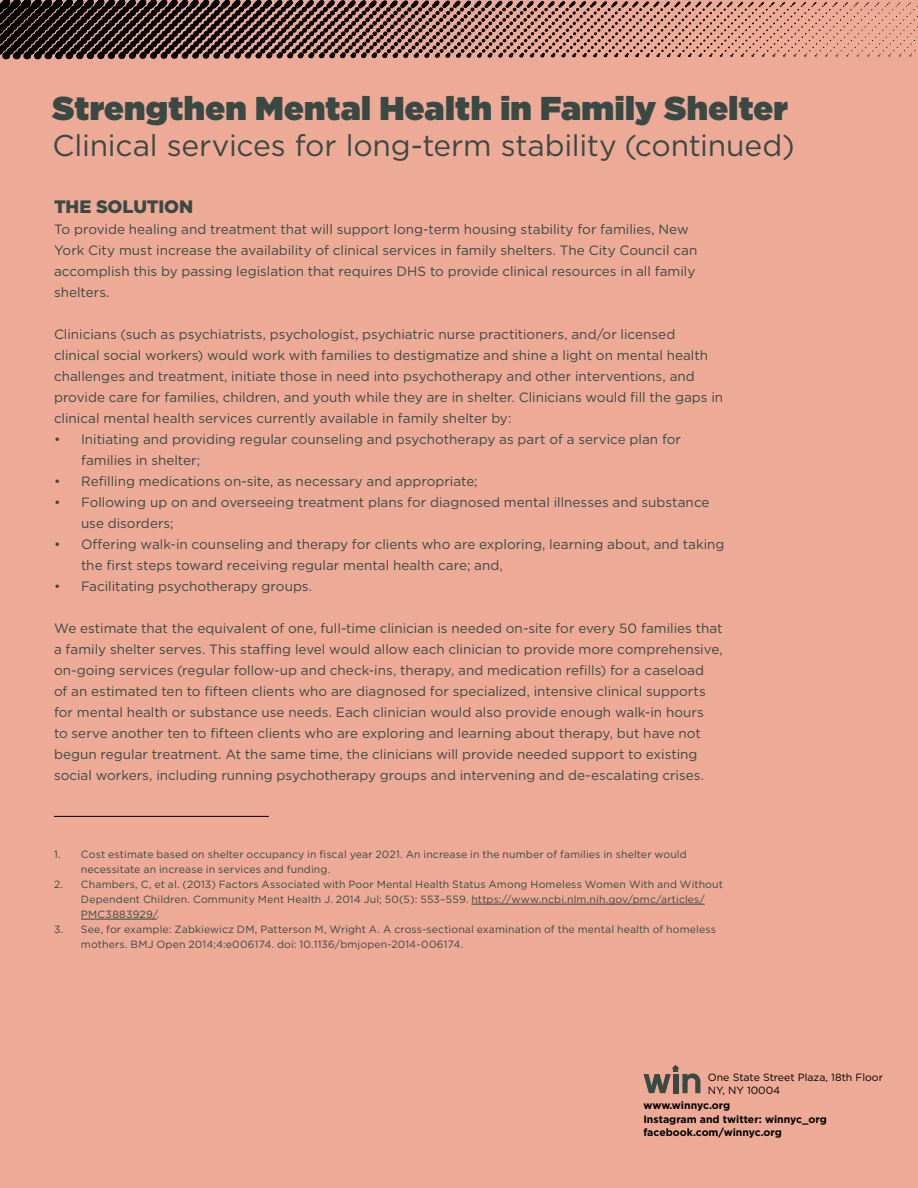
<style>
.page{position:relative;width:918px;height:1188px;background:#edaa97}
.page>*{position:absolute;margin:0;border:0;box-sizing:border-box;transform-origin:0 0}
.t1{font:900 33px "Gotham";letter-spacing:.01em;color:#3a4943}
.t2{font:30px "Gotham";letter-spacing:-.01em;color:#3a4943}
.t3{font:900 18px "Gotham";letter-spacing:-.01em;color:#3a4943}
.t4{font:13.5px/21px "Gotham";color:#3a4943}
.t5{font:10.5px/15px "Gotham";letter-spacing:.01em;color:#3a4943}
.t6{font:700 10.5px/13.5px "Gotham";color:#000}
.t7{font:10.5px/13.5px "Gotham";color:#000}
</style>
<div class="page">
<hr style="left:471px;top:904px;width:234px;height:1px;background:#3a4943">
<hr style="left:81px;top:919px;width:76px;height:1px;background:#3a4943">
<svg style="left:0;top:0;width:918px;height:60px"></svg>
<hr style="left:54px;top:816px;width:215px;height:1px;background:#000">
<svg style="left:643px;top:1065px;width:57px;height:28px"></svg>
<h1 class="t1" style="left:53px;top:85px;width:737px">Strengthen Mental Health in Family Shelter</h1>
<h2 class="t2" style="left:53px;top:126px;width:744px">Clinical services for long-term stability (continued)</h2>
<h3 class="t3" style="left:54px;top:194px;width:141px">THE SOLUTION</h3>
<p class="t4" style="left:54px;top:219px;width:645px">To provide healing and treatment that will support long-term housing stability for families, New York City must increase the availability of clinical services in family shelters. The City Council can accomplish this by passing legislation that requires DHS to provide clinical resources in all family shelters.</p>
<p class="t4" style="left:54px;top:324px;width:671px">Clinicians (such as psychiatrists, psychologist, psychiatric nurse practitioners, and/or licensed clinical social workers) would work with families to destigmatize and shine a light on mental health challenges and treatment, initiate those in need into psychotherapy and other interventions, and provide care for families, children, and youth while they are in shelter. Clinicians would fill the gaps in clinical mental health services currently available in family shelter by:</p>
<p class="t4" style="left:81px;top:429px;width:602px;text-indent:-27px">• Initiating and providing regular counseling and psychotherapy as part of a service plan for families in shelter;</p>
<p class="t4" style="left:54px;top:471px;width:425px">• Refilling medications on-site, as necessary and appropriate;</p>
<p class="t4" style="left:81px;top:492px;width:630px;text-indent:-27px">• Following up on and overseeing treatment plans for diagnosed mental illnesses and substance use disorders;</p>
<p class="t4" style="left:81px;top:534px;width:645px;text-indent:-27px">• Offering walk-in counseling and therapy for clients who are exploring, learning about, and taking the first steps toward receiving regular mental health care; and,</p>
<p class="t4" style="left:54px;top:576px;width:260px">• Facilitating psychotherapy groups.</p>
<p class="t4" style="left:54px;top:618px;width:670px">We estimate that the equivalent of one, full-time clinician is needed on-site for every 50 families that a family shelter serves. This staffing level would allow each clinician to provide more comprehensive, on-going services (regular follow-up and check-ins, therapy, and medication refills) for a caseload<br>of an estimated ten to fifteen clients who are diagnosed for specialized, intensive clinical supports for mental health or substance use needs. Each clinician would also provide enough walk-in hours<br>to serve another ten to fifteen clients who are exploring and learning about therapy, but have not begun regular treatment. At the same time, the clinicians will provide needed support to existing social workers, including running psychotherapy groups and intervening and de-escalating crises.</p>
<p class="t5" style="left:81px;top:847px;width:607px;text-indent:-27px">1. Cost estimate based on shelter occupancy in fiscal year 2021. An increase in the number of families in shelter would necessitate an increase in services and funding.</p>
<p class="t5" style="left:81px;top:877px;width:643px;text-indent:-27px">2. Chambers, C, et al. (2013) Factors Associated with Poor Mental Health Status Among Homeless Women With and Without<br>Dependent Children. Community Ment Health J. 2014 Jul; 50(5): 553–559. https://www.ncbi.nlm.nih.gov/pmc/articles/<br>PMC3883929/.</p>
<p class="t5" style="left:81px;top:922px;width:637px;text-indent:-27px">3. See, for example: Zabkiewicz DM, Patterson M, Wright A. A cross-sectional examination of the mental health of homeless mothers. BMJ Open 2014;4:e006174. doi: 10.1136/bmjopen-2014-006174.</p>
<p class="t7" style="left:708px;top:1070px;width:177px">One State Street Plaza, 18th Floor<br>NY, NY 10004</p>
<p class="t6" style="left:643px;top:1098px;width:185px">www.winnyc.org<br>Instagram and twitter: winnyc_org facebook.com/winnyc.org</p>
</div>
